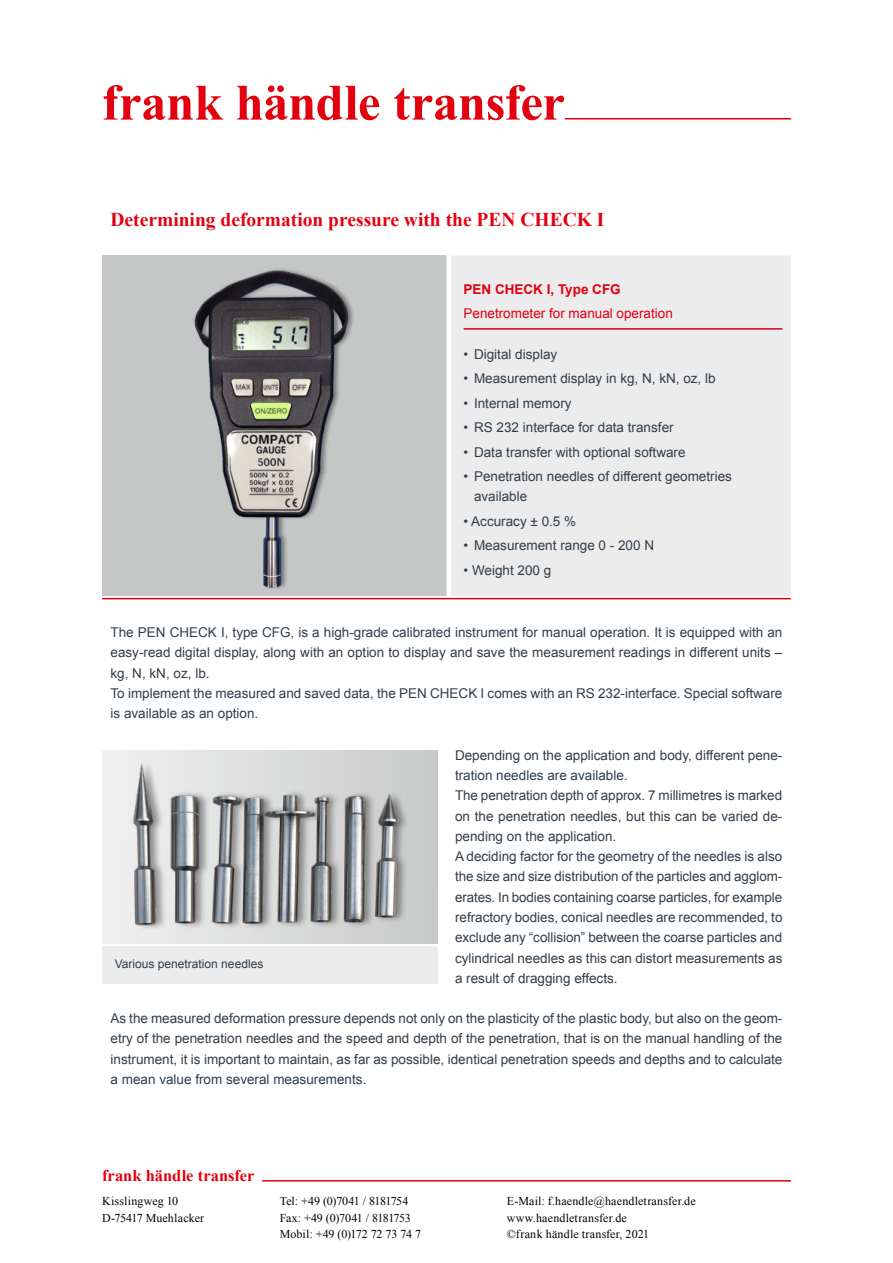
<style>
.page{position:relative;width:893px;height:1263px;background:#fff}
.page>*{position:absolute;margin:0;border:0;box-sizing:border-box;transform-origin:0 0}
.t1{font:700 51px "Times New Roman";letter-spacing:-.01em;color:#e3000f}
.t2{font:700 19.5px "Times New Roman";color:#e3000f}
.t3{font:700 16.5px "Times New Roman";color:#e3000f}
.t4{font:13.5px/20.2px "Arial";color:#323e49}
.t5{font:13.5px "Arial";color:#e3000f}
.t6{font:700 13.5px "Arial";color:#e3000f}
.t7{font:12px/16.8px "Times New Roman";letter-spacing:.01em;color:#000}
.t8{font:12px/16.8px "Times New Roman";letter-spacing:-.02em;color:#000}
.t9{font:12px "Arial";color:#323e49}
</style>
<div class="page">
<hr style="left:565px;top:118px;width:226px;height:1px;background:#e3000f">
<hr style="left:262px;top:1180px;width:529px;height:1px;background:#e3000f">
<div style="left:102px;top:256px;width:344px;height:340px;background:#c5c6c6"></div>
<img style="left:192px;top:269px;width:164px;height:329px">
<div style="left:444px;top:255px;width:347px;height:345px;background:#ececed"></div>
<hr style="left:464px;top:328px;width:318px;height:2px;background:#e3000f">
<div style="left:102px;top:750px;width:336px;height:193px;background:linear-gradient(to right,#f1f1f1,#c8c9c9)"></div>
<img style="left:126px;top:757px;width:285px;height:175px">
<div style="left:102px;top:946px;width:336px;height:38px;background:#ececed"></div>
<hr style="left:102px;top:598px;width:689px;height:1px;background:#e3000f">
<h1 class="t1" style="left:102px;top:67px;width:464px">frank händle transfer</h1>
<h2 class="t2" style="left:111px;top:206px;width:495px">Determining deformation pressure with the PEN CHECK I</h2>
<p class="t6" style="left:464px;top:280px;width:159px">PEN CHECK I, Type CFG</p>
<p class="t5" style="left:464px;top:305px;width:211px">Penetrometer for manual operation</p>
<p class="t4" style="left:464px;top:344px;width:95px">• Digital display</p>
<p class="t4" style="left:464px;top:368px;width:254px">• Measurement display in kg, N, kN, oz, lb</p>
<p class="t4" style="left:464px;top:393px;width:110px">• Internal memory</p>
<p class="t4" style="left:464px;top:417px;width:212px">• RS 232 interface for data transfer</p>
<p class="t4" style="left:464px;top:442px;width:224px">• Data transfer with optional software</p>
<p class="t4" style="left:474px;top:466px;width:259px;text-indent:-11px">• Penetration needles of different geometries available</p>
<p class="t4" style="left:464px;top:511px;width:114px">• Accuracy ± 0.5 %</p>
<p class="t4" style="left:464px;top:536px;width:192px">• Measurement range 0 - 200 N</p>
<p class="t4" style="left:464px;top:560px;width:89px">• Weight 200 g</p>
<p class="t4" style="left:111px;top:622px;width:673px">The PEN CHECK I, type CFG, is a high-grade calibrated instrument for manual operation. It is equipped with an easy-read digital display, along with an option to display and save the measurement readings in different units – kg, N, kN, oz, lb.<br>To implement the measured and saved data, the PEN CHECK I comes with an RS 232-interface. Special software is available as an option.</p>
<p class="t4" style="left:455px;top:745px;width:329px">Depending on the application and body, different pene&shy;tration needles are available.<br>The penetration depth of approx. 7 millimetres is marked on the penetration needles, but this can be varied de&shy;pending on the application.<br>A deciding factor for the geometry of the needles is also the size and size distribution of the particles and agglom&shy;erates. In bodies containing coarse particles, for example refractory bodies, conical needles are recommended, to exclude any “collision” between the coarse particles and cylindrical needles as this can distort measurements as a result of dragging effects.</p>
<p class="t4" style="left:111px;top:1008px;width:673px;text-align:justify">As the measured deformation pressure depends not only on the plasticity of the plastic body, but also on the geom&shy;etry of the penetration needles and the speed and depth of the penetration, that is on the manual handling of the instrument, it is important to maintain, as far as possible, identical penetration speeds and depths and to calculate a mean value from several measurements.</p>
<p class="t9" style="left:115px;top:956px;width:150px">Various penetration needles</p>
<p class="t3" style="left:102px;top:1164px;width:154px">frank händle transfer</p>
<p class="t7" style="left:102px;top:1192px;width:104px">Kisslingweg 10<br>D-75417 Muehlacker</p>
<p class="t8" style="left:280px;top:1192px;width:143px">Tel: +49 (0)7041 / 8181754<br>Fax: +49 (0)7041 / 8181753<br>Mobil: +49 (0)172 72 73 74 7</p>
<p class="t7" style="left:507px;top:1192px;width:191px">E-Mail: f.haendle@haendletransfer.de www.haendletransfer.de<br>©frank händle transfer, 2021</p>
</div>
